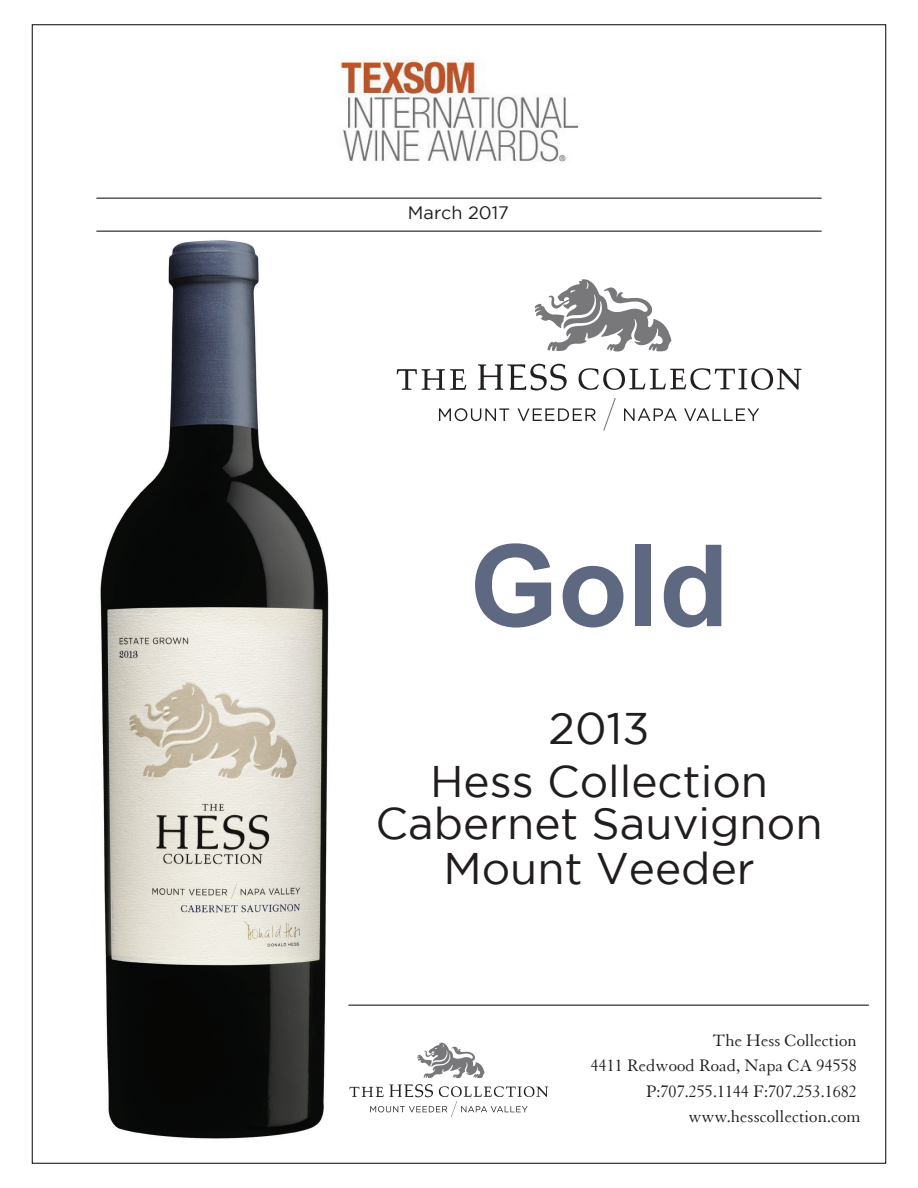
<style>
.page{position:relative;width:918px;height:1188px;background:#fff}
.page>*{position:absolute;margin:0;border:0;box-sizing:border-box;transform-origin:0 0}
.t1{font:700 113.7px "Arial";color:#5f6881}
.t2{font:44.25px/52.5px "Gotham";color:#211d1e;text-align:center}
.t3{font:18px/25.5px "Granjon LT";letter-spacing:.005em;color:#211d1e;text-align:right}
.t4{font:18px "Gotham";color:#211d1e}
</style>
<div class="page">
<hr style="left:97px;top:198px;width:724px;height:1px;background:#211d1e">
<hr style="left:97px;top:231px;width:724px;height:1px;background:#211d1e">
<img style="left:100px;top:240px;width:229px;height:899px">
<hr style="left:349px;top:1005px;width:519px;height:1px;background:#211d1e">
<svg style="left:350px;top:1084px;width:198px;height:33px"></svg>
<svg style="left:417px;top:1043px;width:68px;height:35px"></svg>
<svg style="left:478px;top:364px;width:89px;height:26px"></svg>
<svg style="left:397px;top:369px;width:69px;height:21px"></svg>
<svg style="left:579px;top:368px;width:222px;height:22px"></svg>
<svg style="left:603px;top:398px;width:13px;height:33px"></svg>
<svg style="left:624px;top:408px;width:53px;height:13px"></svg>
<svg style="left:684px;top:408px;width:75px;height:13px"></svg>
<svg style="left:439px;top:408px;width:70px;height:13px"></svg>
<svg style="left:518px;top:408px;width:78px;height:13px"></svg>
<svg style="left:535px;top:279px;width:136px;height:73px"></svg>
<img style="left:339px;top:56px;width:240px;height:106px">
<p class="t4" style="left:408px;top:203px;width:102px">March 2017</p>
<h1 class="t1" style="left:470px;top:510px;width:260px">Gold</h1>
<h2 class="t2" style="left:430px;top:702px;width:340px">2013<br>Hess Collection</h2>
<h2 class="t2" style="left:376px;top:797px;width:449px">Cabernet Sauvignon</h2>
<h2 class="t2" style="left:443px;top:841px;width:313px">Mount Veeder</h2>
<p class="t3" style="left:591px;top:1028px;width:272px">The Hess Collection<br>4411 Redwood Road, Napa CA 94558<br>P:707.255.1144 F:707.253.1682 www.hesscollection.com</p>
</div>
